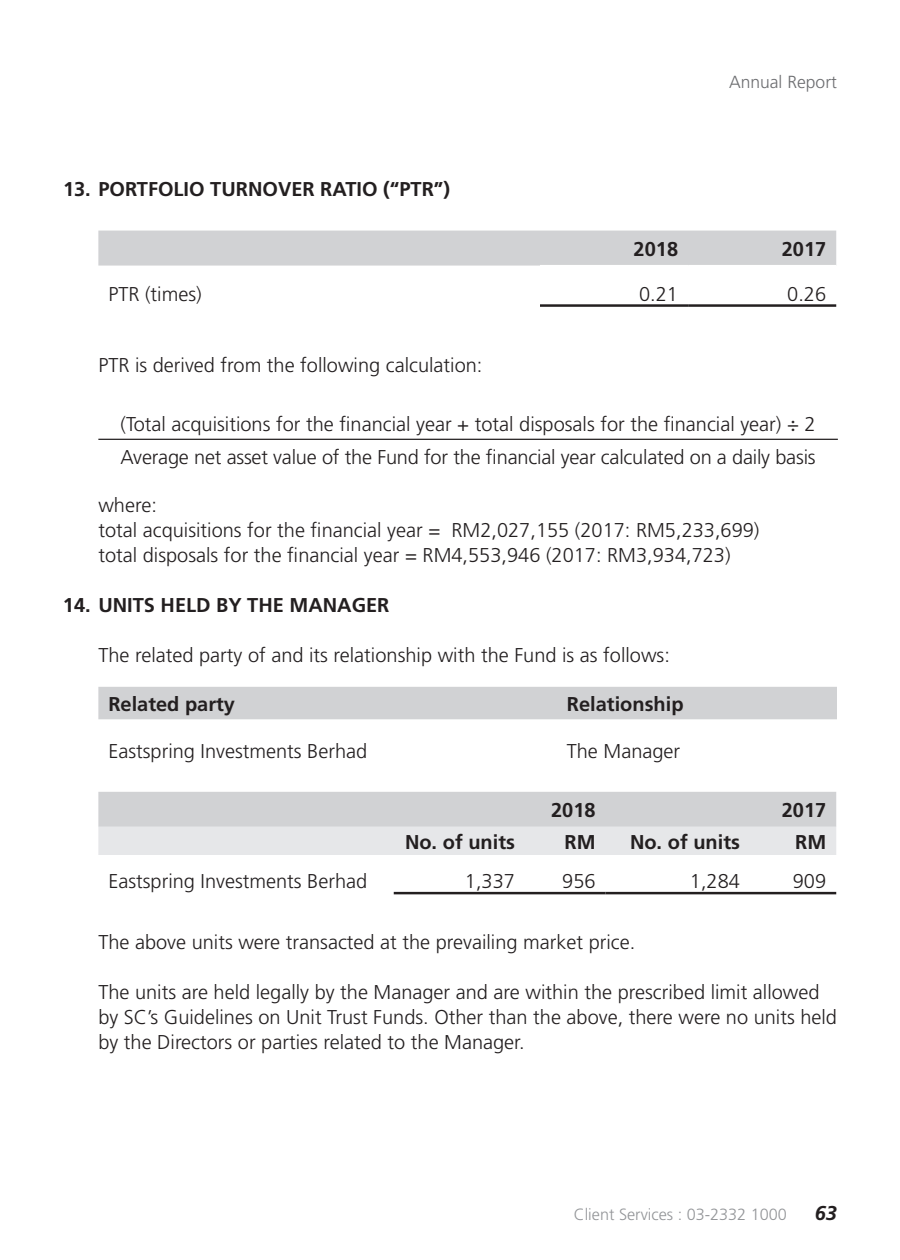
<style>
.page{position:relative;width:900px;height:1260px;background:#fff}
.page>*{position:absolute;margin:0;border:0;box-sizing:border-box;transform-origin:0 0}
.t1{font:300 20px/25px "Frutiger";color:#231f20}
.t2{font:700 20px "Frutiger";color:#231f20}
.t3{font:italic 700 20px "Frutiger";color:#231f20}
.t4{font:300 17.5px "Frutiger";color:#6c6d70}
.t5{font:300 16.25px "Frutiger";color:#939598}
</style>
<div class="page">
<div style="left:98px;top:231px;width:738px;height:35px;background:#d1d2d4"></div>
<hr style="left:540px;top:304px;width:148px;height:3px;background:#231f20">
<hr style="left:688px;top:304px;width:148px;height:3px;background:#231f20">
<hr style="left:540px;top:265px;width:148px;height:1px;background:#fff">
<hr style="left:688px;top:265px;width:148px;height:1px;background:#fff">
<hr style="left:98px;top:439px;width:740px;height:1px;background:#231f20">
<div style="left:98px;top:687px;width:739px;height:32px;background:#d1d2d4"></div>
<svg style="left:98px;top:792px;width:738px;height:63px;background:#dadbdd"></svg>
<hr style="left:394px;top:892px;width:131px;height:2px;background:#231f20">
<hr style="left:525px;top:892px;width:81px;height:2px;background:#231f20">
<hr style="left:606px;top:892px;width:144px;height:2px;background:#231f20">
<hr style="left:750px;top:892px;width:86px;height:2px;background:#231f20">
<p class="t2" style="left:63px;top:177px;width:389px">13. PORTFOLIO TURNOVER RATIO (“PTR”)</p>
<p class="t4" style="left:729px;top:72px;width:109px">Annual Report</p>
<p class="t2" style="left:634px;top:237px;width:46px">2018</p>
<p class="t2" style="left:782px;top:237px;width:46px">2017</p>
<p class="t1" style="left:108px;top:281px;width:95px">PTR (times)</p>
<p class="t1" style="left:639px;top:281px;width:40px">0.21</p>
<p class="t1" style="left:787px;top:281px;width:40px">0.26</p>
<p class="t1" style="left:98px;top:352px;width:386px">PTR is derived from the following calculation:</p>
<p class="t1" style="left:121px;top:407px;width:697px;line-height:33px">(Total acquisitions for the financial year + total disposals for the financial year) ÷ 2<br>Average net asset value of the Fund for the financial year calculated on a daily basis</p>
<p class="t1" style="left:98px;top:492px;width:663px">where:<br>total acquisitions for the financial year = RM2,027,155 (2017: RM5,233,699) total disposals for the financial year = RM4,553,946 (2017: RM3,934,723)</p>
<p class="t2" style="left:63px;top:593px;width:328px">14. UNITS HELD BY THE MANAGER</p>
<p class="t1" style="left:98px;top:642px;width:573px">The related party of and its relationship with the Fund is as follows:</p>
<p class="t2" style="left:108px;top:692px;width:128px">Related party</p>
<p class="t2" style="left:567px;top:692px;width:118px">Relationship</p>
<p class="t1" style="left:108px;top:739px;width:260px">Eastspring Investments Berhad</p>
<p class="t1" style="left:567px;top:739px;width:115px">The Manager</p>
<p class="t2" style="left:551px;top:798px;width:46px">2018</p>
<p class="t2" style="left:782px;top:798px;width:46px">2017</p>
<p class="t2" style="left:405px;top:830px;width:111px">No. of units</p>
<p class="t2" style="left:565px;top:830px;width:33px">RM</p>
<p class="t2" style="left:630px;top:830px;width:112px">No. of units</p>
<p class="t2" style="left:795px;top:830px;width:33px">RM</p>
<p class="t1" style="left:108px;top:869px;width:260px">Eastspring Investments Berhad</p>
<p class="t1" style="left:465px;top:869px;width:52px">1,337</p>
<p class="t1" style="left:562px;top:869px;width:35px">956</p>
<p class="t1" style="left:690px;top:869px;width:52px">1,284</p>
<p class="t1" style="left:793px;top:869px;width:35px">909</p>
<p class="t1" style="left:98px;top:930px;width:539px">The above units were transacted at the prevailing market price.</p>
<p class="t1" style="left:98px;top:980px;width:740px">The units are held legally by the Manager and are within the prescribed limit allowed by SC’s Guidelines on Unit Trust Funds. Other than the above, there were no units held by the Directors or parties related to the Manager.</p>
<p class="t5" style="left:574px;top:1205px;width:215px">Client Services : 03-2332 1000</p>
<p class="t3" style="left:815px;top:1202px;width:24px">63</p>
</div>
